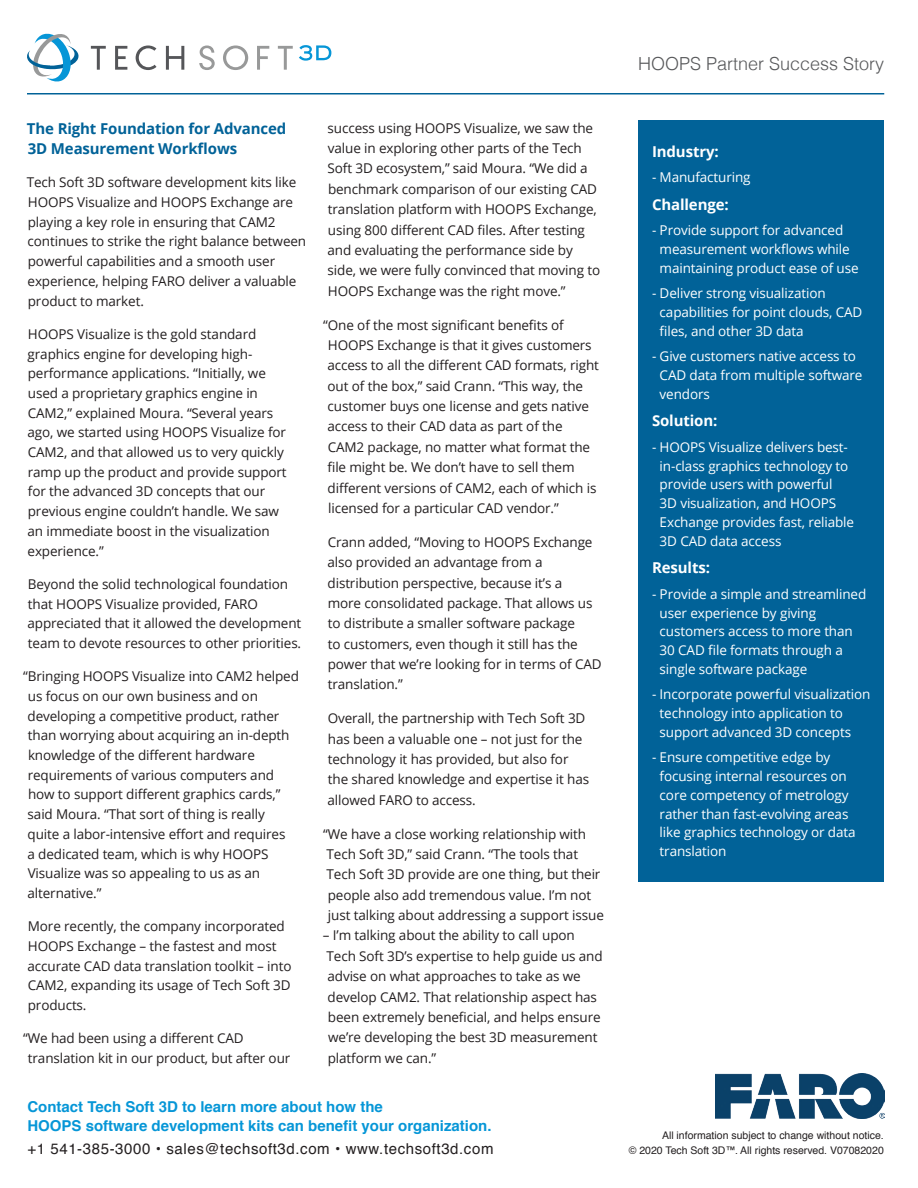
<style>
.page{position:relative;width:918px;height:1188px;background:#fff}
.page>*{position:absolute;margin:0;border:0;box-sizing:border-box;transform-origin:0 0}
.t1{font:300 18px "Helvetica";color:#57585a}
.t2{font:700 15px/19.5px "Helvetica";color:#0696d7}
.t3{font:15px "Helvetica";letter-spacing:.04em;color:#231f20}
.t4{font:700 15px/20.4px "Open Sans";letter-spacing:-.01em;color:#016298}
.t5{font:700 15px "Open Sans";letter-spacing:-.01em;color:#fff}
.t6{font:13.5px/20.4px "Open Sans";letter-spacing:-.01em;color:#231f20}
.t7{font:13.5px/18.8px "Open Sans";letter-spacing:-.01em;color:#fff}
.t8{font:10.5px/15px "Helvetica";color:#231f20;text-align:right}
</style>
<div class="page">
<div style="left:639px;top:120px;width:245px;height:761px;background:#016298"></div>
<img style="left:716px;top:1073px;width:168px;height:46px">
<hr style="left:27px;top:93px;width:857px;height:1px;background:#016298">
<svg style="left:299px;top:45px;width:32px;height:16px"></svg>
<svg style="left:91px;top:46px;width:15px;height:24px"></svg>
<svg style="left:115px;top:46px;width:12px;height:24px"></svg>
<svg style="left:136px;top:45px;width:21px;height:25px"></svg>
<svg style="left:166px;top:46px;width:18px;height:24px"></svg>
<svg style="left:199px;top:45px;width:16px;height:25px"></svg>
<svg style="left:223px;top:45px;width:25px;height:25px"></svg>
<svg style="left:257px;top:46px;width:12px;height:24px"></svg>
<svg style="left:278px;top:46px;width:15px;height:24px"></svg>
<svg style="left:27px;top:33px;width:52px;height:49px"></svg>
<p class="t4" style="left:27px;top:118px;width:261px">The Right Foundation for Advanced<br>3D Measurement Workflows</p>
<p class="t6" style="left:27px;top:172px;width:281px;line-height:19.6px">Tech Soft 3D software development kits like HOOPS Visualize and HOOPS Exchange are playing a key role in ensuring that CAM2 continues to strike the right balance between powerful capabilities and a smooth user experience, helping FARO deliver a valuable product to market.</p>
<p class="t6" style="left:28px;top:324px;width:261px;line-height:19.6px">HOOPS Visualize is the gold standard graphics engine for developing high&shy;performance applications. “Initially, we used a proprietary graphics engine in CAM2,” explained Moura. “Several years ago, we started using HOOPS Visualize for CAM2, and that allowed us to very quickly ramp up the product and provide support for the advanced 3D concepts that our previous engine couldn’t handle. We saw an immediate boost in the visualization experience.”</p>
<p class="t6" style="left:28px;top:574px;width:275px;line-height:19.6px">Beyond the solid technological foundation that HOOPS Visualize provided, FARO appreciated that it allowed the development team to devote resources to other priorities.</p>
<p class="t6" style="left:28px;top:666px;width:273px;line-height:19.6px;text-indent:-4px">“Bringing HOOPS Visualize into CAM2 helped us focus on our own business and on developing a competitive product, rather than worrying about acquiring an in-depth knowledge of the different hardware requirements of various computers and how to support different graphics cards,” said Moura. “That sort of thing is really quite a labor-intensive effort and requires<br>a dedicated team, which is why HOOPS Visualize was so appealing to us as an alternative.”</p>
<p class="t6" style="left:28px;top:916px;width:265px;line-height:19.6px">More recently, the company incorporated HOOPS Exchange – the fastest and most accurate CAD data translation toolkit – into CAM2, expanding its usage of Tech Soft 3D products.</p>
<p class="t6" style="left:28px;top:1028px;width:264px;line-height:19.6px;text-indent:-5px">“We had been using a different CAD translation kit in our product, but after our</p>
<p class="t6" style="left:328px;top:117px;width:274px">success using HOOPS Visualize, we saw the value in exploring other parts of the Tech Soft 3D ecosystem,” said Moura. “We did a benchmark comparison of our existing CAD translation platform with HOOPS Exchange, using 800 different CAD files. After testing and evaluating the performance side by side, we were fully convinced that moving to HOOPS Exchange was the right move.”</p>
<p class="t6" style="left:327px;top:314px;width:273px;text-indent:-4px">“One of the most significant benefits of HOOPS Exchange is that it gives customers access to all the different CAD formats, right out of the box,” said Crann. “This way, the customer buys one license and gets native access to their CAD data as part of the CAM2 package, no matter what format the file might be. We don’t have to sell them different versions of CAM2, each of which is licensed for a particular CAD vendor.”</p>
<p class="t6" style="left:328px;top:531px;width:276px">Crann added, “Moving to HOOPS Exchange also provided an advantage from a distribution perspective, because it’s a<br>more consolidated package. That allows us to distribute a smaller software package<br>to customers, even though it still has the power that we’re looking for in terms of CAD translation.”</p>
<p class="t6" style="left:327px;top:708px;width:263px">Overall, the partnership with Tech Soft 3D has been a valuable one – not just for the technology it has provided, but also for the shared knowledge and expertise it has allowed FARO to access.</p>
<p class="t6" style="left:323px;top:823px;width:282px">“We have a close working relationship with Tech Soft 3D,” said Crann. “The tools that Tech Soft 3D provide are one thing, but their people also add tremendous value. I’m not just talking about addressing a support issue</p>
<p class="t6" style="left:323px;top:925px;width:281px">– I’m talking about the ability to call upon Tech Soft 3D’s expertise to help guide us and advise on what approaches to take as we develop CAM2. That relationship aspect has been extremely beneficial, and helps ensure we’re developing the best 3D measurement platform we can.”</p>
<p class="t2" style="left:27px;top:1097px;width:466px">Contact Tech Soft 3D to learn more about how the<br>HOOPS software development kits can benefit your organization.</p>
<p class="t3" style="left:27px;top:1137px;width:468px">+1 541-385-3000 • sales@techsoft3d.com • www.techsoft3d.com</p>
<h1 class="t1" style="left:638px;top:48px;width:248px">HOOPS Partner Success Story</h1>
<p class="t5" style="left:652px;top:141px;width:68px">Industry:</p>
<p class="t7" style="left:652px;top:167px;width:100px">- Manufacturing</p>
<p class="t5" style="left:652px;top:194px;width:78px">Challenge:</p>
<p class="t7" style="left:660px;top:221px;width:201px;text-indent:-8px">- Provide support for advanced measurement workflows while maintaining product ease of use</p>
<p class="t7" style="left:660px;top:284px;width:204px;text-indent:-8px">- Deliver strong visualization capabilities for point clouds, CAD files, and other 3D data</p>
<p class="t7" style="left:660px;top:347px;width:204px;text-indent:-8px">- Give customers native access to<br>CAD data from multiple software vendors</p>
<p class="t5" style="left:652px;top:410px;width:67px">Solution:</p>
<p class="t7" style="left:660px;top:437px;width:196px;text-indent:-8px">- HOOPS Visualize delivers best&shy;in-class graphics technology to provide users with powerful<br>3D visualization, and HOOPS<br>Exchange provides fast, reliable<br>3D CAD data access</p>
<p class="t5" style="left:652px;top:557px;width:59px">Results:</p>
<p class="t7" style="left:660px;top:584px;width:208px;text-indent:-8px">- Provide a simple and streamlined user experience by giving customers access to more than<br>30 CAD file formats through a single software package</p>
<p class="t7" style="left:660px;top:685px;width:212px;text-indent:-8px">- Incorporate powerful visualization technology into application to support advanced 3D concepts</p>
<p class="t7" style="left:660px;top:748px;width:198px;text-indent:-8px">- Ensure competitive edge by focusing internal resources on core competency of metrology rather than fast-evolving areas like graphics technology or data translation</p>
<p class="t8" style="left:629px;top:1128px;width:257px">All information subject to change without notice.<br>© 2020 Tech Soft 3D™. All rights reserved. V07082020</p>
</div>
